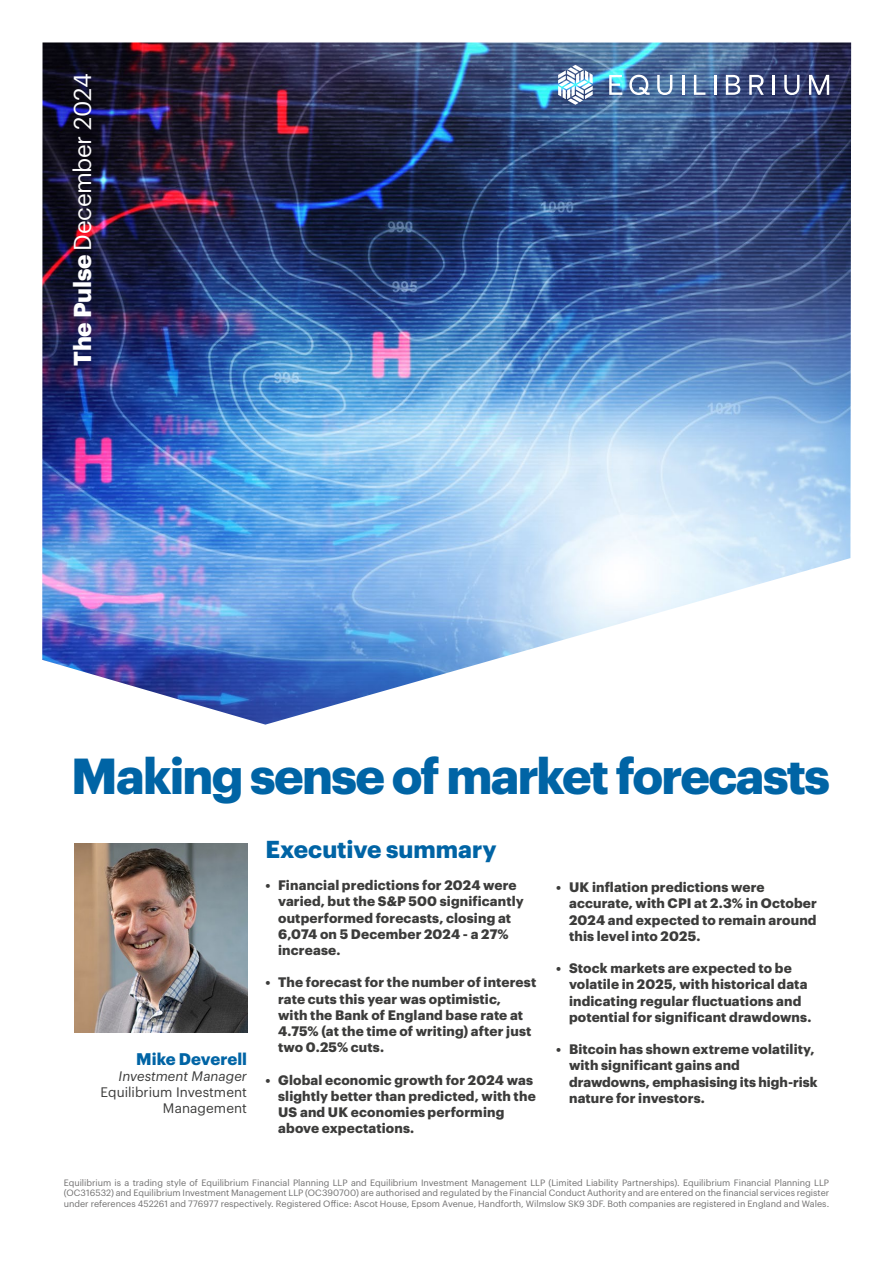
<style>
.page{position:relative;width:893px;height:1263px;background:#fff}
.page>*{position:absolute;margin:0;border:0;box-sizing:border-box;transform-origin:0 0}
.t1{font:700 49.5px "Graphik";letter-spacing:-.035em;color:#0064a5}
.t2{font:24px "Graphik";letter-spacing:-.015em;color:#fff}
.t3{font:700 24px "Graphik";color:#0064a5}
.t4{font:700 16.5px "Graphik";color:#0064a5}
.t5{font:700 13.5px/16.2px "Graphik";letter-spacing:.01em;color:#3c3c3b}
.t6{font:13.5px/16.2px "Graphik";letter-spacing:.005em;color:#3c3c3b;text-align:right}
.t7{font:italic 13.5px "Graphik";color:#3c3c3b}
.t8{font:9px/10.8px "Graphik";color:#706f6f;text-align:justify}
.s1{font-weight:700}
</style>
<div class="page">
<img style="left:42px;top:42px;width:809px;height:683px">
<svg style="left:558px;top:65px;width:35px;height:40px"></svg>
<svg style="left:609px;top:75px;width:13px;height:20px"></svg>
<svg style="left:629px;top:75px;width:21px;height:20px"></svg>
<svg style="left:657px;top:75px;width:15px;height:20px"></svg>
<hr style="left:682px;top:75px;width:2px;height:20px;background:#fff">
<svg style="left:694px;top:75px;width:11px;height:20px"></svg>
<hr style="left:714px;top:75px;width:2px;height:20px;background:#fff">
<svg style="left:726px;top:75px;width:14px;height:20px"></svg>
<svg style="left:749px;top:75px;width:15px;height:20px"></svg>
<hr style="left:772px;top:75px;width:3px;height:20px;background:#fff">
<svg style="left:784px;top:75px;width:15px;height:20px"></svg>
<svg style="left:809px;top:75px;width:20px;height:20px"></svg>
<img style="left:74px;top:843px;width:173px;height:189px">
<h2 class="t2" style="left:64px;top:366px;width:293px;rotate:-90deg"><span class="s1">The Pulse</span> December 2024</h2>
<h1 class="t1" style="left:71px;top:738px;width:760px">Making sense of market forecasts</h1>
<h2 class="t3" style="left:265px;top:830px;width:233px">Executive summary</h2>
<p class="t5" style="left:278px;top:876px;width:247px;text-indent:-13px">• Financial predictions for 2024 were varied, but the S&amp;P 500 significantly outperformed forecasts, closing at<br>6,074 on 5 December 2024 - a 27% increase.</p>
<p class="t5" style="left:278px;top:973px;width:260px;text-indent:-13px">• The forecast for the number of interest rate cuts this year was optimistic,<br>with the Bank of England base rate at 4.75% (at the time of writing) after just two 0.25% cuts.</p>
<p class="t5" style="left:278px;top:1070px;width:259px;text-indent:-13px">• Global economic growth for 2024 was slightly better than predicted, with the<br>US and UK economies performing above expectations.</p>
<p class="t5" style="left:569px;top:878px;width:249px;text-indent:-13px">• UK inflation predictions were accurate, with CPI at 2.3% in October<br>2024 and expected to remain around this level into 2025.</p>
<p class="t5" style="left:569px;top:959px;width:244px;text-indent:-13px">• Stock markets are expected to be volatile in 2025, with historical data indicating regular fluctuations and potential for significant drawdowns.</p>
<p class="t5" style="left:569px;top:1040px;width:250px;text-indent:-13px">• Bitcoin has shown extreme volatility, with significant gains and drawdowns, emphasising its high-risk nature for investors.</p>
<p class="t4" style="left:136px;top:1046px;width:112px">Mike Deverell</p>
<p class="t7" style="left:119px;top:1066px;width:130px">Investment Manager</p>
<p class="t6" style="left:101px;top:1083px;width:148px">Equilibrium Investment<br>Management</p>
<p class="t8" style="left:64px;top:1176px;width:767px">Equilibrium is a trading style of Equilibrium Financial Planning LLP and Equilibrium Investment Management LLP (Limited Liability Partnerships). Equilibrium Financial Planning LLP (OC316532) and Equilibrium Investment Management LLP (OC390700) are authorised and regulated by the Financial Conduct Authority and are entered on the financial services register under references 452261 and 776977 respectively. Registered Office: Ascot House, Epsom Avenue, Handforth, Wilmslow SK9 3DF. Both companies are registered in England and Wales.</p>
</div>
